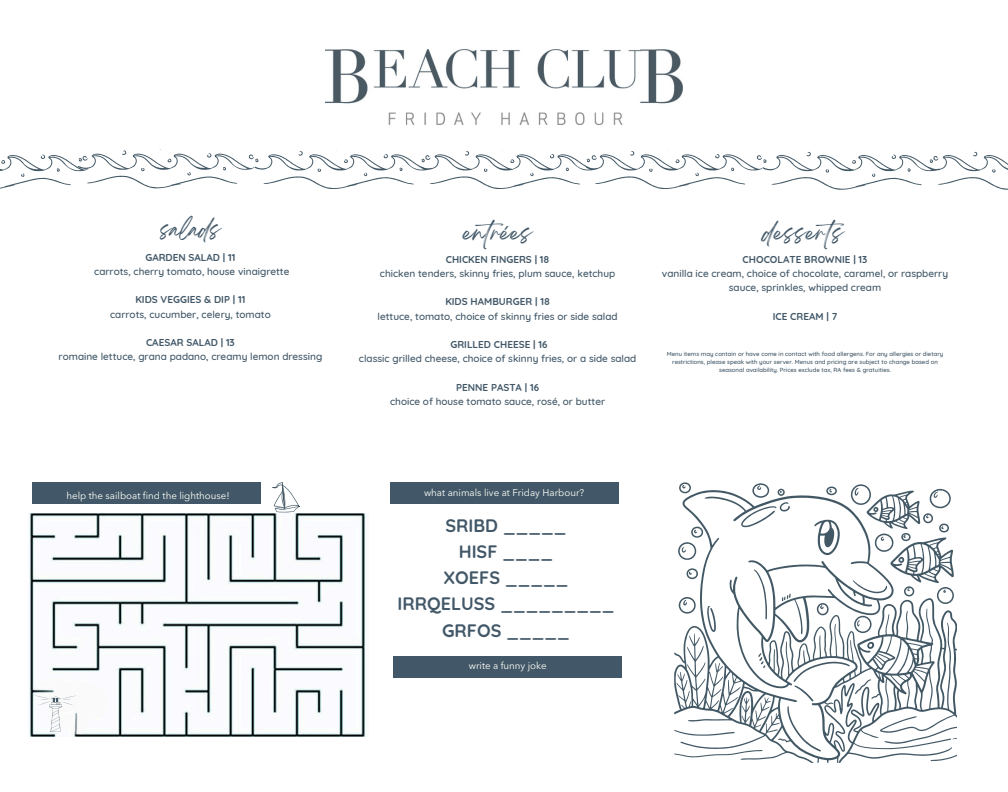
<style>
.page{position:relative;width:1008px;height:792px;background:#fff}
.page>*{position:absolute;margin:0;border:0;box-sizing:border-box;transform-origin:0 0}
.t1{font:20px "Breathing";color:#425868}
.t2{font:19.2px "Breathing";color:#425868}
.t3{font:700 18px/26.2px "Quicksand";color:#425868;text-align:center}
.t4{font:500 10px/14.2px "Quicksand";color:#425868;text-align:center}
.t5{font:700 10px "Quicksand";color:#425868}
.t6{font:9.8px "Avenir Next LT Pro";color:#fffff8}
.t7{font:500 6px/8px "Quicksand";color:#425868;text-align:center}
.s1{font-weight:700}
</style>
<div class="page">
<img style="left:326px;top:49px;width:357px;height:75px">
<svg style="left:272px;top:482px;width:28px;height:30px"></svg>
<img style="left:29px;top:513px;width:338px;height:224px">
<svg style="left:34px;top:695px;width:44px;height:37px"></svg>
<div style="left:32px;top:482px;width:229px;height:22px;background:#425868"></div>
<div style="left:390px;top:482px;width:229px;height:22px;background:#425868"></div>
<svg style="left:674px;top:482px;width:283px;height:281px"></svg>
<div style="left:393px;top:656px;width:229px;height:21px;background:#425868"></div>
<svg style="left:0;top:150px;width:1008px;height:39px"></svg>
<p class="t2" style="left:160px;top:223px;width:62px">salads</p>
<p class="t1" style="left:463px;top:226px;width:70px">entrées</p>
<p class="t1" style="left:763px;top:226px;width:92px">desserts</p>
<p class="t4" style="left:94px;top:250px;width:197px"><span class="s1">GARDEN SALAD | 11<br></span>carrots, cherry tomato, house vinaigrette</p>
<p class="t4" style="left:110px;top:292px;width:162px"><span class="s1">KIDS VEGGIES &amp; DIP | 11<br></span>carrots, cucumber, celery, tomato</p>
<p class="t4" style="left:59px;top:335px;width:265px"><span class="s1">CAESAR SALAD | 13<br></span>romaine lettuce, grana padano, creamy lemon dressing</p>
<h2 class="t4" style="left:380px;top:252px;width:237px"><span class="s1">CHICKEN FINGERS | 18<br></span>chicken tenders, skinny fries, plum sauce, ketchup</h2>
<h4 class="t4" style="left:378px;top:294px;width:242px"><span class="s1">KIDS HAMBURGER | 18<br></span>lettuce, tomato, choice of skinny fries or side salad</h4>
<h4 class="t4" style="left:359px;top:337px;width:279px"><span class="s1">GRILLED CHEESE | 16<br></span>classic grilled cheese, choice of skinny fries, or a side salad</h4>
<h4 class="t4" style="left:390px;top:380px;width:217px"><span class="s1">PENNE PASTA | 16<br></span>choice of house tomato sauce, rosé, or butter</h4>
<h4 class="t4" style="left:662px;top:252px;width:288px"><span class="s1">CHOCOLATE BROWNIE | 13<br></span>vanilla ice cream, choice of chocolate, caramel, or raspberry sauce, sprinkles, whipped cream</h4>
<h2 class="t5" style="left:773px;top:310px;width:66px">ICE CREAM | 7</h2>
<h2 class="t7" style="left:667px;top:350px;width:278px">Menu items may contain or have come in contact with food allergens. For any allergies or dietary restrictions, please speak with your server. Menus and pricing are subject to change based on seasonal availability. Prices exclude tax, RA fees &amp; gratuities.</h2>
<h4 class="t6" style="left:66px;top:491px;width:165px">help the sailboat find the lighthouse!</h4>
<h4 class="t6" style="left:424px;top:488px;width:162px">what animals live at Friday Harbour?</h4>
<h4 class="t3" style="left:398px;top:512px;width:218px">SRIBD _____<br>HISF ____<br>XOEFS _____<br>IRRQELUSS _________<br>GRFOS _____</h4>
<h4 class="t6" style="left:469px;top:662px;width:79px">write a funny joke</h4>
</div>
